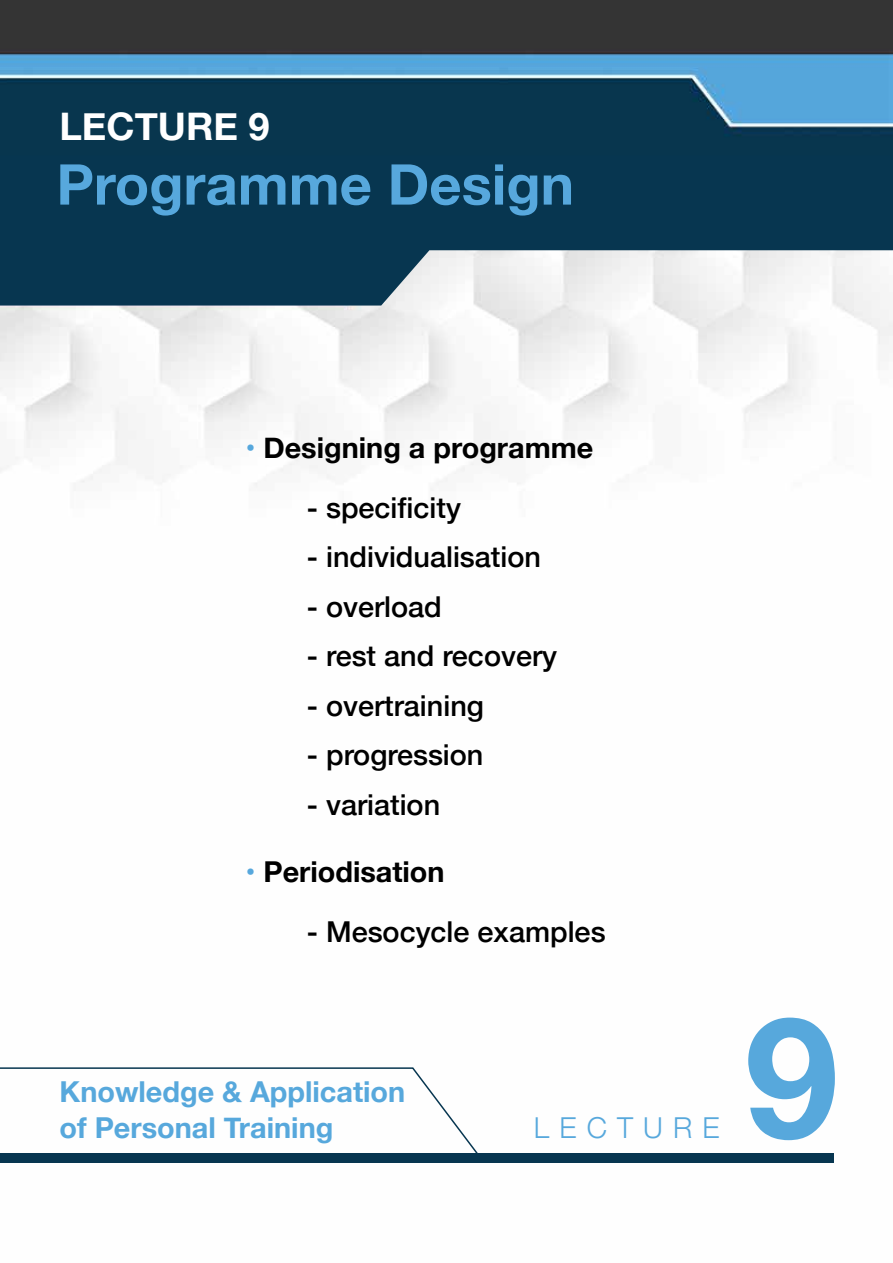
<style>
.page{position:relative;width:893px;height:1263px;background:#fff}
.page>*{position:absolute;margin:0;border:0;box-sizing:border-box;transform-origin:0 0}
.t1{font:700 168.6px "Helvetica Neue";color:#57a8dc}
.t2{font:700 56.25px "Helvetica Neue";color:#57a8dd}
.t3{font:700 37.95px "Helvetica Neue";color:#fff}
.t4{font:500 28.8px "Helvetica Neue";color:#000}
.t5{font:700 28.8px/36px "Helvetica Neue";color:#57a8dc}
.t6{font:700 28.8px "Helvetica Neue";color:#000}
.t7{font:300 28.8px "Helvetica Neue";letter-spacing:.35em;color:#57a8dc}
.s1{color:#57a8dd}
</style>
<div class="page">
<img style="left:0;top:0;width:893px;height:155px">
<div style="left:0;top:1153px;width:834px;height:10px;background:#073650"></div>
<svg style="left:0;top:155px;width:893px;height:151px;fill:#073650"></svg>
<svg style="left:0;top:1067px;width:478px;height:86px"></svg>
<h3 class="t3" style="left:59px;top:97px;width:212px">LECTURE 9</h3>
<h2 class="t2" style="left:56px;top:140px;width:519px">Programme Design</h2>
<p class="t6" style="left:245px;top:425px;width:349px"><span class="s1">•</span> Designing a programme</p>
<p class="t4" style="left:307px;top:484px;width:156px">- specificity</p>
<p class="t4" style="left:307px;top:534px;width:236px">- individualisation</p>
<p class="t4" style="left:307px;top:583px;width:136px">- overload</p>
<p class="t4" style="left:307px;top:633px;width:252px">- rest and recovery</p>
<p class="t4" style="left:307px;top:682px;width:179px">- overtraining</p>
<p class="t4" style="left:307px;top:732px;width:178px">- progression</p>
<p class="t4" style="left:307px;top:781px;width:135px">- variation</p>
<p class="t6" style="left:245px;top:849px;width:201px"><span class="s1">•</span> Periodisation</p>
<p class="t4" style="left:307px;top:909px;width:300px">- Mesocycle examples</p>
<p class="t5" style="left:60px;top:1074px;width:347px">Knowledge &amp; Application of Personal Training</p>
<p class="t7" style="left:534px;top:1104px;width:187px">LECTURE</p>
<h1 class="t1" style="left:745px;top:945px;width:95px">9</h1>
</div>
